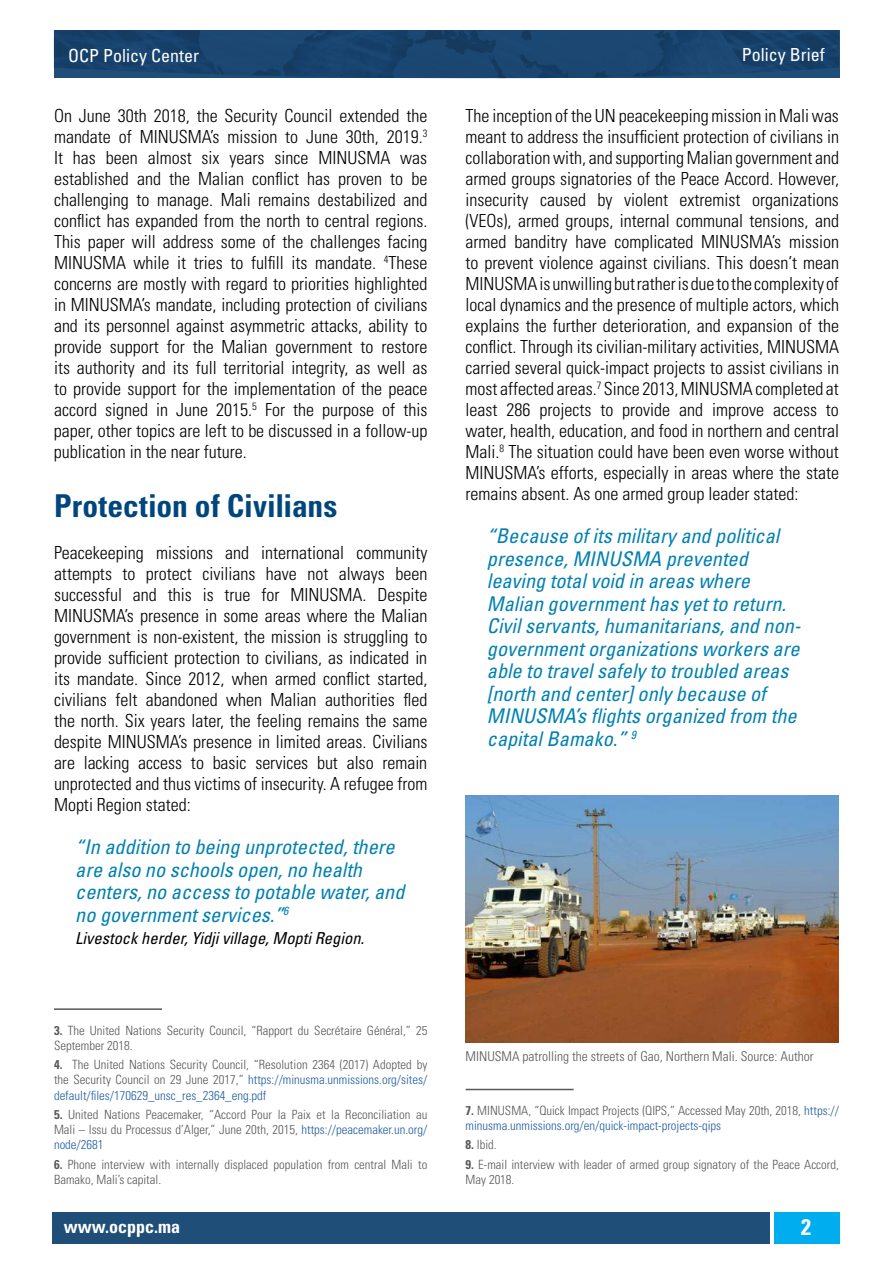
<style>
.page{position:relative;width:893px;height:1263px;background:#fff}
.page>*{position:absolute;margin:0;border:0;box-sizing:border-box;transform-origin:0 0}
.t1{font:700 condensed 31.5px "Univers LT Std";color:#00467e}
.t2{font:700 condensed 22.5px "Univers LT Std";color:#fff}
.t3{font:italic condensed 20.25px/22.5px "Univers LT Std";color:#0081b2}
.t4{font:300 condensed 18px/21px "Univers LT Std";color:#000;text-align:justify}
.t5{font:condensed 18px "Univers LT Std";color:#fff}
.t6{font:700 condensed 18px "Univers LT Std";color:#fff}
.t7{font:italic condensed 16.5px "Univers LT Std";color:#000}
.t8{font:300 condensed 13.5px "Univers LT Std";color:#58585c}
.t9{font:300 condensed 12.75px/15.3px "Univers LT Std";color:#58585c}
.t10{font:300 condensed 12.75px/15.3px "Univers LT Std";color:#215e9e}
.s1{font-weight:700}
.s2{color:#215e9e}
.s3{font-weight:700;color:#58585c}
.s4{color:#58585c}
</style>
<div class="page">
<div style="left:52px;top:1212px;width:718px;height:31px;background:#1f4e79"></div>
<div style="left:774px;top:1212px;width:65px;height:31px;background:#00aeef"></div>
<img style="left:54px;top:30px;width:785px;height:49px">
<hr style="left:54px;top:1008px;width:108px;height:2px;background:#58585c">
<hr style="left:466px;top:1089px;width:108px;height:1px;background:#58585c">
<img style="left:466px;top:795px;width:372px;height:248px">
<p class="t5" style="left:68px;top:44px;width:133px">OCP Policy Center</p>
<p class="t5" style="left:742px;top:43px;width:84px">Policy Brief</p>
<p class="t4" style="left:54px;top:105px;width:375px">On June 30th 2018, the Security Council extended the mandate of MINUSMA’s mission to June 30th, 2019.<sup>3<br></sup>It has been almost six years since MINUSMA was established and the Malian conflict has proven to be challenging to manage. Mali remains destabilized and conflict has expanded from the north to central regions.<br>This paper will address some of the challenges facing MINUSMA while it tries to fulfill its mandate. <sup>4</sup>These concerns are mostly with regard to priorities highlighted in MINUSMA’s mandate, including protection of civilians and its personnel against asymmetric attacks, ability to provide support for the Malian government to restore its authority and its full territorial integrity, as well as to provide support for the implementation of the peace accord signed in June 2015.<sup>5</sup> For the purpose of this paper, other topics are left to be discussed in a follow-up publication in the near future.</p>
<h1 class="t1" style="left:54px;top:486px;width:285px">Protection of Civilians</h1>
<p class="t4" style="left:54px;top:542px;width:375px">Peacekeeping missions and international community attempts to protect civilians have not always been successful and this is true for MINUSMA. Despite MINUSMA’s presence in some areas where the Malian government is non-existent, the mission is struggling to provide sufficient protection to civilians, as indicated in its mandate. Since 2012, when armed conflict started, civilians felt abandoned when Malian authorities fled the north. Six years later, the feeling remains the same despite MINUSMA’s presence in limited areas. Civilians are lacking access to basic services but also remain unprotected and thus victims of insecurity. A refugee from Mopti Region stated:</p>
<p class="t3" style="left:75px;top:836px;width:331px">“In addition to being unprotected, there are also no schools open, no health centers, no access to potable water, and no government services.”<sup>6</sup></p>
<p class="t7" style="left:75px;top:928px;width:291px">Livestock herder, Yidji village, Mopti Region.</p>
<p class="t9" style="left:54px;top:1022px;width:375px"><span class="s1">3.</span> The United Nations Security Council, “Rapport du Secrétaire Général,” 25<br>September 2018.</p>
<p class="t9" style="left:54px;top:1057px;width:375px;text-align:justify"><span class="s1">4.</span> The United Nations Security Council, “Resolution 2364 (2017) Adopted by the Security Council on 29 June 2017,” <span class="s2">https://minusma.unmissions.org/sites/ default/files/170629_unsc_res_2364_eng.pdf</span></p>
<p class="t9" style="left:54px;top:1107px;width:375px;text-align:justify"><span class="s1">5.</span> United Nations Peacemaker, “Accord Pour la Paix et la Reconciliation au Mali – Issu du Processus d’Alger,” June 20th, 2015, <span class="s2">https://peacemaker.un.org/ node/2681</span></p>
<p class="t9" style="left:54px;top:1156px;width:375px"><span class="s1">6.</span> Phone interview with internally displaced population from central Mali to<br>Bamako, Mali’s capital.</p>
<p class="t4" style="left:466px;top:105px;width:375px">The inception of the UN peacekeeping mission in Mali was meant to address the insufficient protection of civilians in collaboration with, and supporting Malian government and armed groups signatories of the Peace Accord. However, insecurity caused by violent extremist organizations (VEOs), armed groups, internal communal tensions, and armed banditry have complicated MINUSMA’s mission to prevent violence against civilians. This doesn’t mean MINUSMA is unwilling but rather is due to the complexity of local dynamics and the presence of multiple actors, which explains the further deterioration, and expansion of the conflict. Through its civilian-military activities, MINUSMA carried several quick-impact projects to assist civilians in most affected areas.<sup>7</sup> Since 2013, MINUSMA completed at least 286 projects to provide and improve access to water, health, education, and food in northern and central Mali.<sup>8</sup> The situation could have been even worse without MINUSMA’s efforts, especially in areas where the state remains absent. As one armed group leader stated:</p>
<p class="t3" style="left:487px;top:525px;width:315px">“Because of its military and political presence, MINUSMA prevented leaving total void in areas where Malian government has yet to return.<br>Civil servants, humanitarians, and non&shy;government organizations workers are able to travel safely to troubled areas [north and center] only because of MINUSMA’s flights organized from the capital Bamako.” <sup>9</sup></p>
<p class="t8" style="left:466px;top:1048px;width:349px">MINUSMA patrolling the streets of Gao, Northern Mali. Source: Author</p>
<p class="t10" style="left:466px;top:1103px;width:375px"><span class="s3">7.</span> <span class="s4">MINUSMA, “Quick Impact Projects (QIPS,” Accessed May 20th, 2018,</span> https:// minusma.unmissions.org/en/quick-impact-projects-qips</p>
<p class="t9" style="left:466px;top:1137px;width:33px"><span class="s1">8.</span> Ibid.</p>
<p class="t9" style="left:466px;top:1156px;width:375px"><span class="s1">9.</span> E-mail interview with leader of armed group signatory of the Peace Accord,<br>May 2018.</p>
<p class="t6" style="left:64px;top:1216px;width:118px">www.ocppc.ma</p>
<p class="t2" style="left:801px;top:1214px;width:11px">2</p>
</div>
